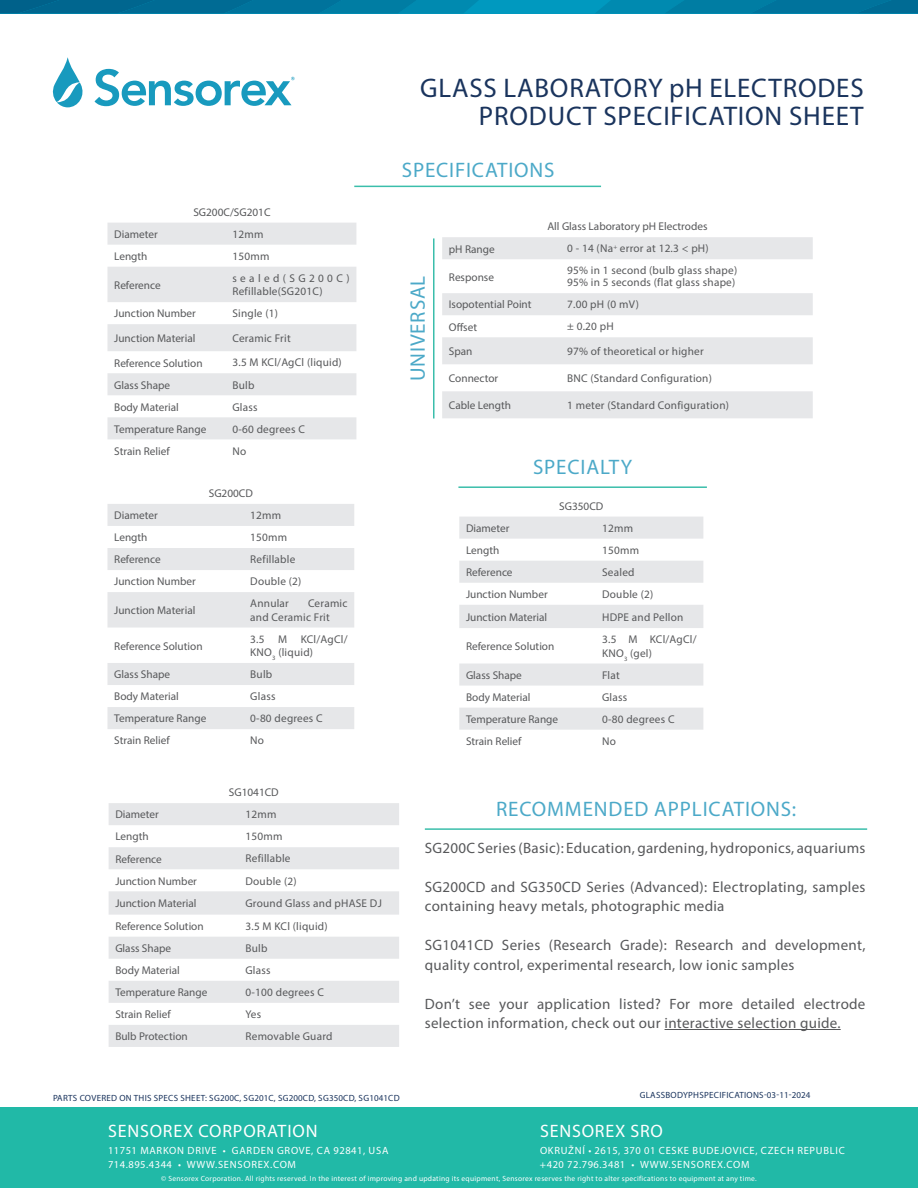
<style>
.page{position:relative;width:918px;height:1188px;background:#fff}
.page>*{position:absolute;margin:0;border:0;box-sizing:border-box;transform-origin:0 0}
.t1{font:27px "Myriad Pro";letter-spacing:.03em;color:#1a345d}
.t2{font:21px "Myriad Pro";letter-spacing:.04em;color:#4ca9c8}
.t3{font:18px "Myriad Pro";letter-spacing:.045em;color:#fff}
.t4{font:15px/19.5px "Myriad Pro";letter-spacing:.02em;color:#57585a}
.t5{font:11.25px "Myriad Pro";color:#57585a}
.t6{font:11.25px/13.5px "Myriad Pro";letter-spacing:.02em;color:#57585a}
.t7{font:10.5px "Myriad Pro";letter-spacing:.07em;color:#fff}
.t8{font:9px "Myriad Pro";letter-spacing:.03em;color:#1a345d}
.t9{font:7.5px "Myriad Pro";letter-spacing:.035em;color:#fff}
</style>
<div class="page">
<svg style="left:52px;top:57px;width:31px;height:50px"></svg>
<svg style="left:95px;top:69px;width:200px;height:37px"></svg>
<div style="left:0;top:0;width:918px;height:14px;background:#0099bf"></div>
<svg style="left:0;top:0;width:478px;height:14px"></svg>
<svg style="left:596px;top:0;width:322px;height:14px"></svg>
<hr style="left:354px;top:186px;width:247px;height:1px;background:#3bbeab">
<svg style="left:107px;top:223px;width:249px;height:216px;fill:#e6e7e9"></svg>
<svg style="left:107px;top:504px;width:247px;height:225px;fill:#e6e7e9"></svg>
<svg style="left:109px;top:803px;width:290px;height:244px;fill:#e6e7e9"></svg>
<svg style="left:459px;top:517px;width:244px;height:213px;fill:#edeeef"></svg>
<hr style="left:458px;top:486px;width:249px;height:2px;background:#3bbeab">
<hr style="left:425px;top:828px;width:442px;height:2px;background:#3bbeab">
<hr style="left:665px;top:1029px;width:176px;height:1px;background:#57585a">
<svg style="left:442px;top:237px;width:371px;height:181px;fill:#e6e7e9"></svg>
<hr style="left:433px;top:238px;width:2px;height:180px;background:#3bbeab">
<div style="left:0;top:1108px;width:918px;height:80px;background:#21b9a7"></div>
<p class="t1" style="left:420px;top:71px;width:445px">GLASS LABORATORY pH ELECTRODES</p>
<p class="t1" style="left:479px;top:99px;width:386px">PRODUCT SPECIFICATION SHEET</p>
<p class="t5" style="left:193px;top:205px;width:79px">SG200C/SG201C</p>
<p class="t5" style="left:114px;top:227px;width:45px">Diameter</p>
<p class="t5" style="left:232px;top:227px;width:32px">12mm</p>
<p class="t5" style="left:114px;top:249px;width:35px">Length</p>
<p class="t5" style="left:232px;top:249px;width:38px">150mm</p>
<p class="t5" style="left:114px;top:278px;width:48px">Reference</p>
<p class="t6" style="left:232px;top:271px;width:119px">sealed(SG200C)<br>Refillable(SG201C)</p>
<p class="t5" style="left:114px;top:307px;width:83px">Junction Number</p>
<p class="t5" style="left:232px;top:307px;width:47px">Single (1)</p>
<p class="t5" style="left:114px;top:331px;width:83px">Junction Material</p>
<p class="t6" style="left:232px;top:331px;width:60px">Ceramic Frit</p>
<p class="t5" style="left:114px;top:356px;width:90px">Reference Solution</p>
<p class="t6" style="left:232px;top:356px;width:111px">3.5 M KCl/AgCl (liquid)</p>
<p class="t5" style="left:114px;top:378px;width:57px">Glass Shape</p>
<p class="t5" style="left:232px;top:378px;width:24px">Bulb</p>
<p class="t5" style="left:114px;top:400px;width:66px">Body Material</p>
<p class="t5" style="left:232px;top:400px;width:27px">Glass</p>
<p class="t5" style="left:114px;top:422px;width:94px">Temperature Range</p>
<p class="t6" style="left:232px;top:422px;width:74px">0-60 degrees C</p>
<p class="t5" style="left:114px;top:444px;width:57px">Strain Relief</p>
<p class="t5" style="left:232px;top:444px;width:15px">No</p>
<p class="t5" style="left:209px;top:486px;width:46px">SG200CD</p>
<p class="t5" style="left:114px;top:508px;width:45px">Diameter</p>
<p class="t5" style="left:250px;top:508px;width:32px">12mm</p>
<p class="t5" style="left:114px;top:531px;width:35px">Length</p>
<p class="t5" style="left:250px;top:530px;width:38px">150mm</p>
<p class="t5" style="left:114px;top:553px;width:48px">Reference</p>
<p class="t6" style="left:250px;top:553px;width:47px">Refillable</p>
<p class="t5" style="left:114px;top:575px;width:83px">Junction Number</p>
<p class="t5" style="left:250px;top:575px;width:53px">Double (2)</p>
<p class="t5" style="left:114px;top:603px;width:83px">Junction Material</p>
<p class="t6" style="left:250px;top:597px;width:40px">Annular</p>
<p class="t6" style="left:250px;top:597px;width:99px;text-indent:58px">Ceramic and Ceramic Frit</p>
<p class="t5" style="left:114px;top:639px;width:90px">Reference Solution</p>
<p class="t6" style="left:250px;top:632px;width:99px">3.5 M KCl/AgCl/<br>KNO<sub>3</sub> (liquid)</p>
<p class="t5" style="left:114px;top:668px;width:57px">Glass Shape</p>
<p class="t5" style="left:250px;top:668px;width:24px">Bulb</p>
<p class="t5" style="left:114px;top:690px;width:66px">Body Material</p>
<p class="t5" style="left:250px;top:690px;width:27px">Glass</p>
<p class="t5" style="left:114px;top:712px;width:94px">Temperature Range</p>
<p class="t6" style="left:250px;top:712px;width:74px">0-80 degrees C</p>
<p class="t5" style="left:114px;top:734px;width:57px">Strain Relief</p>
<p class="t5" style="left:250px;top:734px;width:15px">No</p>
<p class="t5" style="left:229px;top:786px;width:51px">SG1041CD</p>
<p class="t5" style="left:115px;top:808px;width:45px">Diameter</p>
<p class="t5" style="left:245px;top:808px;width:32px">12mm</p>
<p class="t5" style="left:115px;top:830px;width:35px">Length</p>
<p class="t5" style="left:245px;top:830px;width:38px">150mm</p>
<p class="t5" style="left:115px;top:852px;width:48px">Reference</p>
<p class="t6" style="left:245px;top:852px;width:47px">Refillable</p>
<p class="t5" style="left:115px;top:874px;width:83px">Junction Number</p>
<p class="t5" style="left:245px;top:874px;width:53px">Double (2)</p>
<p class="t5" style="left:115px;top:897px;width:83px">Junction Material</p>
<p class="t6" style="left:245px;top:897px;width:138px">Ground Glass and pHASE DJ</p>
<p class="t5" style="left:115px;top:919px;width:90px">Reference Solution</p>
<p class="t6" style="left:245px;top:919px;width:84px">3.5 M KCl (liquid)</p>
<p class="t5" style="left:115px;top:941px;width:57px">Glass Shape</p>
<p class="t5" style="left:245px;top:941px;width:24px">Bulb</p>
<p class="t5" style="left:115px;top:963px;width:66px">Body Material</p>
<p class="t5" style="left:245px;top:963px;width:27px">Glass</p>
<p class="t5" style="left:115px;top:985px;width:94px">Temperature Range</p>
<p class="t6" style="left:245px;top:985px;width:80px">0-100 degrees C</p>
<p class="t5" style="left:115px;top:1007px;width:57px">Strain Relief</p>
<p class="t5" style="left:245px;top:1007px;width:17px">Yes</p>
<p class="t5" style="left:115px;top:1029px;width:74px">Bulb Protection</p>
<p class="t6" style="left:245px;top:1029px;width:89px">Removable Guard</p>
<p class="t2" style="left:402px;top:157px;width:154px">SPECIFICATIONS</p>
<p class="t2" style="left:405px;top:381px;width:107px;rotate:-90deg">UNIVERSAL</p>
<p class="t5" style="left:547px;top:220px;width:162px">All Glass Laboratory pH Electrodes</p>
<p class="t5" style="left:449px;top:242px;width:47px">pH Range</p>
<p class="t6" style="left:567px;top:242px;width:143px">0 - 14 (Na<sup>+</sup> error at 12.3 &lt; pH)</p>
<p class="t5" style="left:449px;top:270px;width:47px">Response</p>
<p class="t6" style="left:567px;top:264px;width:172px">95% in 1 second (bulb glass shape)</p>
<p class="t6" style="left:567px;top:276px;width:170px">95% in 5 seconds (flat glass shape)</p>
<p class="t5" style="left:449px;top:298px;width:84px">Isopotential Point</p>
<p class="t5" style="left:567px;top:298px;width:73px">7.00 pH (0 mV)</p>
<p class="t5" style="left:449px;top:320px;width:30px">Offset</p>
<p class="t5" style="left:567px;top:320px;width:48px">± 0.20 pH</p>
<p class="t5" style="left:449px;top:344px;width:25px">Span</p>
<p class="t6" style="left:567px;top:344px;width:138px">97% of theoretical or higher</p>
<p class="t5" style="left:449px;top:371px;width:51px">Connector</p>
<p class="t6" style="left:567px;top:371px;width:146px">BNC (Standard Configuration)</p>
<p class="t5" style="left:449px;top:398px;width:64px">Cable Length</p>
<p class="t6" style="left:567px;top:398px;width:163px">1 meter (Standard Configuration)</p>
<p class="t2" style="left:533px;top:454px;width:101px">SPECIALTY</p>
<p class="t5" style="left:559px;top:499px;width:46px">SG350CD</p>
<p class="t5" style="left:466px;top:521px;width:45px">Diameter</p>
<p class="t5" style="left:602px;top:521px;width:32px">12mm</p>
<p class="t5" style="left:466px;top:543px;width:35px">Length</p>
<p class="t5" style="left:602px;top:543px;width:38px">150mm</p>
<p class="t5" style="left:466px;top:565px;width:48px">Reference</p>
<p class="t5" style="left:602px;top:565px;width:34px">Sealed</p>
<p class="t5" style="left:466px;top:587px;width:83px">Junction Number</p>
<p class="t5" style="left:602px;top:587px;width:53px">Double (2)</p>
<p class="t5" style="left:466px;top:610px;width:83px">Junction Material</p>
<p class="t6" style="left:602px;top:610px;width:83px">HDPE and Pellon</p>
<p class="t5" style="left:466px;top:639px;width:90px">Reference Solution</p>
<p class="t6" style="left:602px;top:633px;width:96px">3.5 M KCl/AgCl/<br>KNO<sub>3</sub> (gel)</p>
<p class="t5" style="left:466px;top:668px;width:57px">Glass Shape</p>
<p class="t5" style="left:602px;top:668px;width:19px">Flat</p>
<p class="t5" style="left:466px;top:690px;width:66px">Body Material</p>
<p class="t5" style="left:602px;top:690px;width:27px">Glass</p>
<p class="t5" style="left:466px;top:712px;width:94px">Temperature Range</p>
<p class="t6" style="left:602px;top:712px;width:74px">0-80 degrees C</p>
<p class="t5" style="left:466px;top:734px;width:57px">Strain Relief</p>
<p class="t5" style="left:602px;top:734px;width:15px">No</p>
<p class="t2" style="left:496px;top:796px;width:302px">RECOMMENDED APPLICATIONS:</p>
<p class="t4" style="left:425px;top:837px;width:442px">SG200C Series (Basic): Education, gardening, hydroponics, aquariums</p>
<p class="t4" style="left:425px;top:876px;width:442px">SG200CD and SG350CD Series (Advanced): Electroplating, samples containing heavy metals, photographic media</p>
<p class="t4" style="left:425px;top:935px;width:442px">SG1041CD Series (Research Grade): Research and development, quality control, experimental research, low ionic samples</p>
<p class="t4" style="left:425px;top:993px;width:442px">Don’t see your application listed? For more detailed electrode selection information, check out our interactive selection guide.</p>
<p class="t8" style="left:640px;top:1089px;width:172px">GLASSBODYPHSPECIFICATIONS-03-11-2024</p>
<p class="t8" style="left:53px;top:1092px;width:348px">PARTS COVERED ON THIS SPECS SHEET: SG200C, SG201C, SG200CD, SG350CD, SG1041CD</p>
<p class="t3" style="left:108px;top:1120px;width:211px">SENSOREX CORPORATION</p>
<p class="t3" style="left:540px;top:1120px;width:125px">SENSOREX SRO</p>
<p class="t7" style="left:108px;top:1144px;width:282px">11751 MARKON DRIVE • GARDEN GROVE, CA 92841, USA</p>
<p class="t7" style="left:540px;top:1144px;width:306px">OKRUŽNÍ • 2615, 370 01 CESKE BUDEJOVICE, CZECH REPUBLIC</p>
<p class="t7" style="left:108px;top:1158px;width:190px">714.895.4344 • WWW.SENSOREX.COM</p>
<p class="t7" style="left:540px;top:1158px;width:211px">+420 72.796.3481 • WWW.SENSOREX.COM</p>
<p class="t9" style="left:161px;top:1174px;width:597px">© Sensorex Corporation. All rights reserved. In the interest of improving and updating its equipment, Sensorex reserves the right to alter specifications to equipment at any time.</p>
</div>
